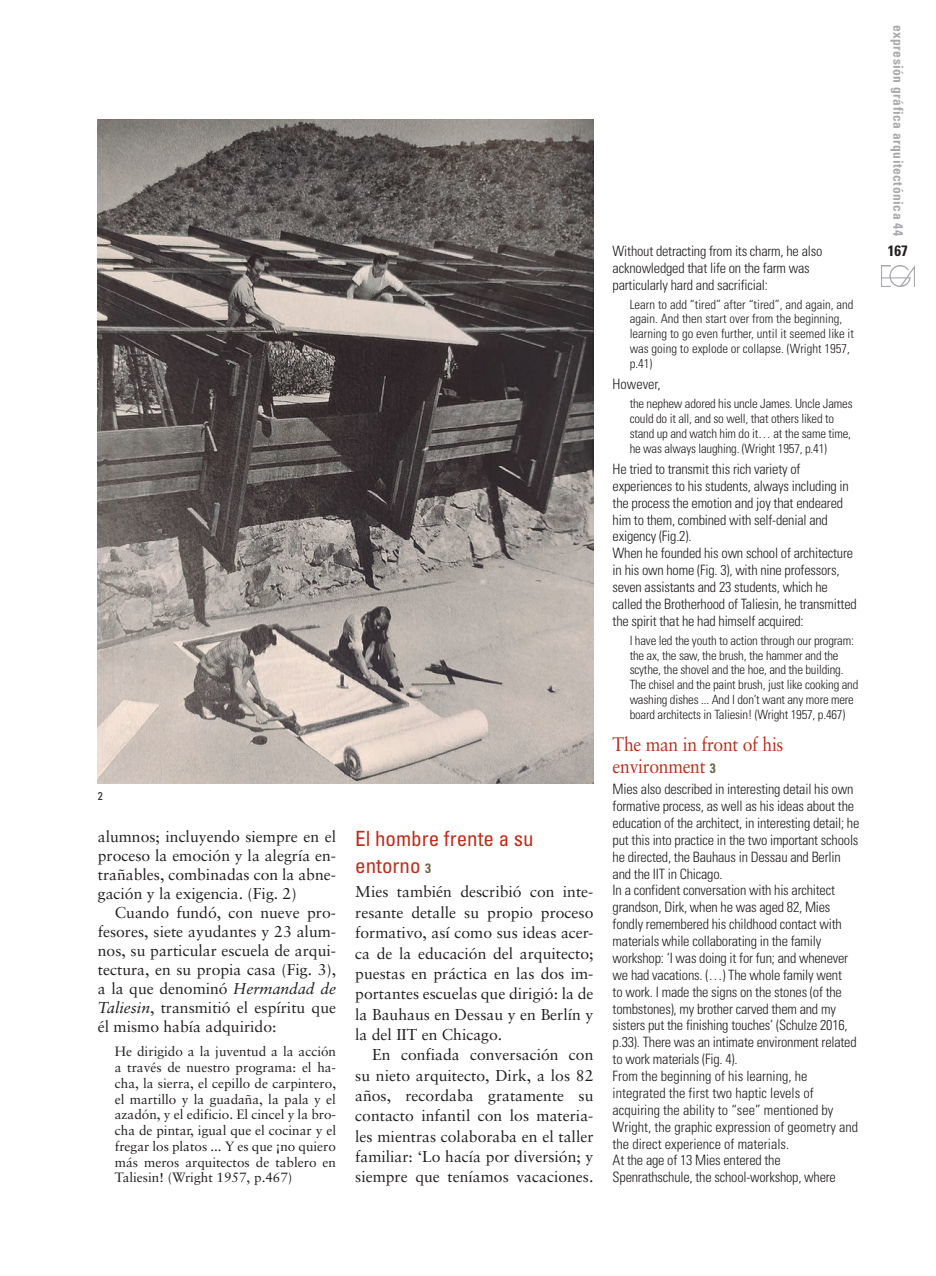
<style>
.page{position:relative;width:936px;height:1276px;background:#fff}
.page>*{position:absolute;margin:0;border:0;box-sizing:border-box;transform-origin:0 0}
.TITULAR_1_CAST{font:condensed 21px/26.7px "Univers";color:#c02d19}
.TITULAR_1_INGLES{font:19.5px/21.8px "Sabon";letter-spacing:-.015em;color:#c02d19;scale:.9 1}
.t1{font:15.75px/20.4px "Sabon";color:#231f20;text-align:justify}
.t2{font:700 condensed 15px "Univers";color:#231f20}
.t3{font:300 condensed 14.25px/16.8px "Univers";letter-spacing:-.015em;color:#231f20}
.t4{font:13.5px/15.8px "Sabon";color:#231f20;text-align:justify}
.t5{font:700 condensed 13.5px "Univers";letter-spacing:.035em;color:#a8a9ad}
.t6{font:300 condensed 12.75px/14.9px "Univers";letter-spacing:-.015em;color:#231f20}
.PIES_DE_FOTO_INGLES{font:condensed 11.25px "Univers";color:#231f20}
.s1{font-style:italic}
.s2{font-weight:700;font-size:13.5px;color:#6d6a4a}
.s3{font-family:"Univers";font-weight:700;font-stretch:condensed;font-size:13.5px;color:#6d6a4a}
</style>
<div class="page">
<img style="left:881px;top:265px;width:33px;height:21px">
<img style="left:98px;top:119px;width:495px;height:664px">
<p class="PIES_DE_FOTO_INGLES" style="left:98px;top:788px;width:6px">2</p>
<p class="t1" style="left:98px;top:826px;width:240px;line-height:19px">alumnos; incluyendo siempre en el proceso la emoción y la alegría en&shy;trañables, combinadas con la abne&shy;gación y la exigencia. (Fig. 2)</p>
<p class="t1" style="left:98px;top:902px;width:240px;line-height:19px;text-indent:17px">Cuando fundó, con nueve pro&shy;fesores, siete ayudantes y 23 alum&shy;nos, su particular escuela de arqui&shy;tectura, en su propia casa (Fig. 3), a la que denominó <span class="s1">Hermandad de Taliesin</span>, transmitió el espíritu que él mismo había adquirido:</p>
<p class="t4" style="left:115px;top:1043px;width:223px">He dirigido a la juventud a la acción a través de nuestro programa: el ha&shy;cha, la sierra, el cepillo de carpintero, el martillo y la guadaña, la pala y el azadón, y el edificio. El cincel y la bro&shy;cha de pintar, igual que el cocinar y el fregar los platos ... Y es que ¡no quiero más meros arquitectos de tablero en Taliesin! (Wright 1957, p.467)</p>
<p class="TITULAR_1_CAST" style="left:355px;top:825px;width:180px">El hombre frente a su entorno <span class="s2">3</span></p>
<p class="t1" style="left:355px;top:881px;width:240px">Mies también describió con inte&shy;resante detalle su propio proceso formativo, así como sus ideas acer&shy;ca de la educación del arquitecto; puestas en práctica en las dos im&shy;portantes escuelas que dirigió: la de la Bauhaus en Dessau y en Berlín y la del IIT en Chicago.</p>
<p class="t1" style="left:355px;top:1044px;width:240px;text-indent:17px">En confiada conversación con su nieto arquitecto, Dirk, a los 82 años, recordaba gratamente su contacto infantil con los materia&shy;les mientras colaboraba en el taller familiar: ‘Lo hacía por diversión; y siempre que teníamos vacaciones.</p>
<p class="t3" style="left:612px;top:242px;width:211px">Without detracting from its charm, he also acknowledged that life on the farm was particularly hard and sacrificial:</p>
<p class="t6" style="left:629px;top:297px;width:226px">Learn to add “tired” after “tired”, and again, and again. And then start over from the beginning, learning to go even further, until it seemed like it was going to explode or collapse. (Wright 1957, p.41)</p>
<p class="t3" style="left:612px;top:376px;width:50px">However,</p>
<p class="t6" style="left:629px;top:396px;width:224px">the nephew adored his uncle James. Uncle James could do it all, and so well, that others liked to stand up and watch him do it… at the same time, he was always laughing. (Wright 1957, p.41)</p>
<p class="t3" style="left:612px;top:460px;width:238px">He tried to transmit this rich variety of experiences to his students, always including in the process the emotion and joy that endeared him to them, combined with self-denial and exigency (Fig.2).</p>
<p class="t3" style="left:612px;top:545px;width:246px">When he founded his own school of architecture in his own home (Fig. 3), with nine professors, seven assistants and 23 students, which he called the Brotherhood of Taliesin, he transmitted the spirit that he had himself acquired:</p>
<p class="t6" style="left:629px;top:633px;width:230px">I have led the youth to action through our program: the ax, the saw, the brush, the hammer and the scythe, the shovel and the hoe, and the building.<br>The chisel and the paint brush, just like cooking and washing dishes ... And I don’t want any more mere board architects in Taliesin! (Wright 1957, p.467)</p>
<p class="TITULAR_1_INGLES" style="left:612px;top:733px;width:191px">The man in front of his environment <span class="s3">3</span></p>
<p class="t3" style="left:612px;top:781px;width:248px">Mies also described in interesting detail his own formative process, as well as his ideas about the education of the architect, in interesting detail; he put this into practice in the two important schools he directed, the Bauhaus in Dessau and Berlin and the IIT in Chicago.</p>
<p class="t3" style="left:612px;top:882px;width:245px">In a confident conversation with his architect grandson, Dirk, when he was aged 82, Mies fondly remembered his childhood contact with materials while collaborating in the family workshop: ‘I was doing it for fun; and whenever we had vacations. (…) The whole family went<br>to work. I made the signs on the stones (of the tombstones), my brother carved them and my sisters put the finishing touches’ (Schulze 2016, p.33). There was an intimate environment related to work materials (Fig. 4).</p>
<p class="t3" style="left:612px;top:1067px;width:247px">From the beginning of his learning, he integrated the first two haptic levels of acquiring the ability to “see” mentioned by Wright, the graphic expression of geometry and the direct experience of materials.</p>
<p class="t3" style="left:612px;top:1152px;width:225px">At the age of 13 Mies entered the<br>Spenrathschule, the school-workshop, where</p>
<p class="t5" style="left:906px;top:25px;width:213px;rotate:90deg">expresión gráfica arquitectónica 44</p>
<p class="t2" style="left:887px;top:242px;width:21px">167</p>
</div>
